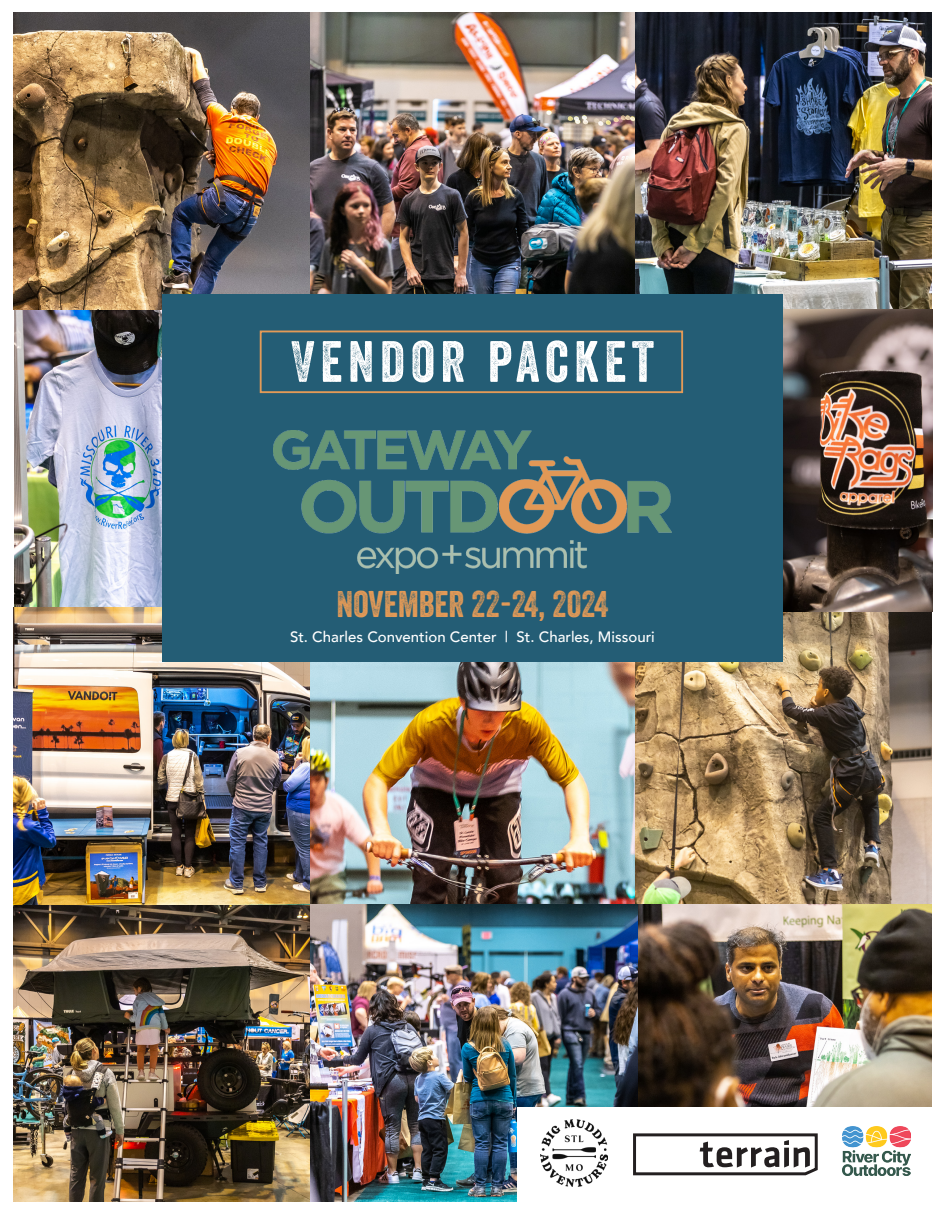
<style>
.page{position:relative;width:945px;height:1215px;background:#fff}
.page>*{position:absolute;margin:0;border:0;box-sizing:border-box;transform-origin:0 0}
.t1{font:56.25px "Veneer Two";letter-spacing:.1em;color:#fff}
.t2{font:36px "Veneer Two";color:#e39a57}
.t3{font:500 15px "Avenir";color:#fff}
</style>
<div class="page">
<img style="left:634px;top:611px;width:298px;height:294px">
<img style="left:637px;top:905px;width:295px;height:202px">
<img style="left:14px;top:611px;width:297px;height:591px">
<img style="left:14px;top:310px;width:148px;height:301px">
<img style="left:14px;top:13px;width:918px;height:297px">
<img style="left:311px;top:662px;width:324px;height:242px">
<img style="left:311px;top:905px;width:326px;height:297px">
<div style="left:162px;top:294px;width:621px;height:368px;background:#245d75"></div>
<img style="left:273px;top:430px;width:399px;height:144px">
<img style="left:783px;top:310px;width:149px;height:301px">
<div style="left:260px;top:331px;width:423px;height:62px;border:2px solid #e39a57"></div>
<div style="left:518px;top:1107px;width:427px;height:108px;background:#fff"></div>
<img style="left:843px;top:1126px;width:67px;height:50px">
<svg style="left:633px;top:1133px;width:185px;height:43px"></svg>
<img style="left:541px;top:1119px;width:67px;height:68px">
<p class="t1" style="left:291px;top:327px;width:364px">VENDOR PACKET</p>
<p class="t2" style="left:337px;top:582px;width:273px">NOVEMBER 22-24, 2024</p>
<p class="t3" style="left:290px;top:623px;width:366px">St. Charles Convention Center | St. Charles, Missouri</p>
</div>
